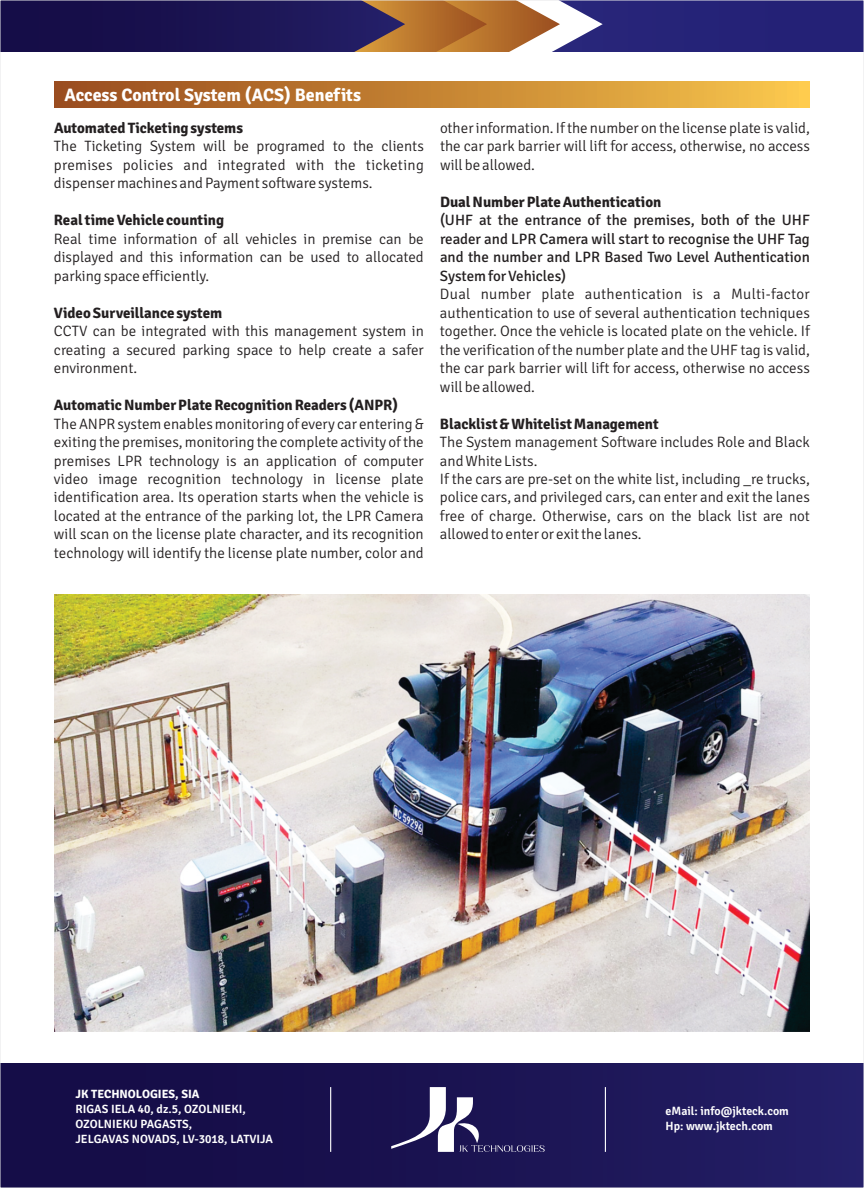
<style>
.page{position:relative;width:864px;height:1188px;background:#fff}
.page>*{position:absolute;margin:0;border:0;box-sizing:border-box;transform-origin:0 0}
.t1{font:700 18px "Signika";color:#fff}
.t2{font:300 15px/18.5px "Signika";color:#231f20;text-align:justify}
.t3{font:700 15px "Signika";color:#231f20}
.t4{font:15px/18.5px "Signika";color:#231f20;text-align:justify}
.t5{font:600 12px/14.9px "Signika";color:#fff}
.t6{font:700 12px "Signika";color:#fff}
</style>
<div class="page">
<div style="left:0;top:1064px;width:864px;height:124px;background:linear-gradient(to right,#130a42,#231e65)"></div>
<div style="left:0;top:0;width:864px;height:51px;background:#252277"></div>
<svg style="left:2px;top:2px;width:601px;height:49px;background:#533c56"></svg>
<div style="left:54px;top:81px;width:756px;height:27px;background:linear-gradient(to right,#96481d,#f8c54b)"></div>
<img style="left:54px;top:595px;width:756px;height:436px">
<hr style="left:330px;top:1087px;width:1px;height:65px;background:#fff">
<hr style="left:605px;top:1087px;width:1px;height:65px;background:#fff">
<svg style="left:391px;top:1087px;width:154px;height:65px;background:#443e71"></svg>
<p class="t1" style="left:65px;top:85px;width:298px">Access Control System (ACS) Benefits</p>
<p class="t3" style="left:54px;top:119px;width:191px">Automated Ticketing systems</p>
<p class="t2" style="left:54px;top:137px;width:371px">The Ticketing System will be programed to the clients premises policies and integrated with the ticketing dispenser machines and Payment software systems.</p>
<p class="t3" style="left:54px;top:211px;width:172px">Real time Vehicle counting</p>
<p class="t2" style="left:54px;top:230px;width:371px">Real time information of all vehicles in premise can be displayed and this information can be used to allocated parking space efficiently.</p>
<p class="t3" style="left:54px;top:304px;width:170px">Video Surveillance system</p>
<p class="t2" style="left:54px;top:322px;width:371px">CCTV can be integrated with this management system in creating a secured parking space to help create a safer environment.</p>
<p class="t3" style="left:54px;top:396px;width:346px">Automatic Number Plate Recognition Readers (ANPR)</p>
<p class="t2" style="left:54px;top:414px;width:371px">The ANPR system enables monitoring of every car entering &amp; exiting the premises, monitoring the complete activity of the premises LPR technology is an application of computer video image recognition technology in license plate identification area. Its operation starts when the vehicle is located at the entrance of the parking lot, the LPR Camera will scan on the license plate character, and its recognition technology will identify the license plate number, color and</p>
<p class="t2" style="left:440px;top:119px;width:371px">other information. If the number on the license plate is valid, the car park barrier will lift for access, otherwise, no access will be allowed.</p>
<p class="t3" style="left:440px;top:193px;width:223px">Dual Number Plate Authentication</p>
<p class="t4" style="left:440px;top:211px;width:371px">(UHF at the entrance of the premises, both of the UHF reader and LPR Camera will start to recognise the UHF Tag and the number and LPR Based Two Level Authentication System for Vehicles)</p>
<p class="t2" style="left:440px;top:285px;width:371px">Dual number plate authentication is a Multi-factor authentication to use of several authentication techniques together. Once the vehicle is located plate on the vehicle. If the verification of the number plate and the UHF tag is valid, the car park barrier will lift for access, otherwise no access will be allowed.</p>
<p class="t3" style="left:440px;top:414px;width:220px">Blacklist &amp; Whitelist Management</p>
<p class="t2" style="left:440px;top:433px;width:371px;text-align:left">The System management Software includes Role and Black and White Lists.<br>If the cars are pre-set on the white list, including _re trucks, police cars, and privileged cars, can enter and exit the lanes free of charge. Otherwise, cars on the black list are not allowed to enter or exit the lanes.</p>
<p class="t6" style="left:75px;top:1087px;width:126px">JK TECHNOLOGIES, SIA</p>
<p class="t5" style="left:75px;top:1102px;width:199px">RIGAS IELA 40, dz.5, OZOLNIEKI,<br>OZOLNIEKU PAGASTS,<br>JELGAVAS NOVADS, LV-3018, LATVIJA</p>
<p class="t5" style="left:666px;top:1104px;width:125px">eMail: info@jkteck.com<br>Hp: www.jktech.com</p>
</div>
